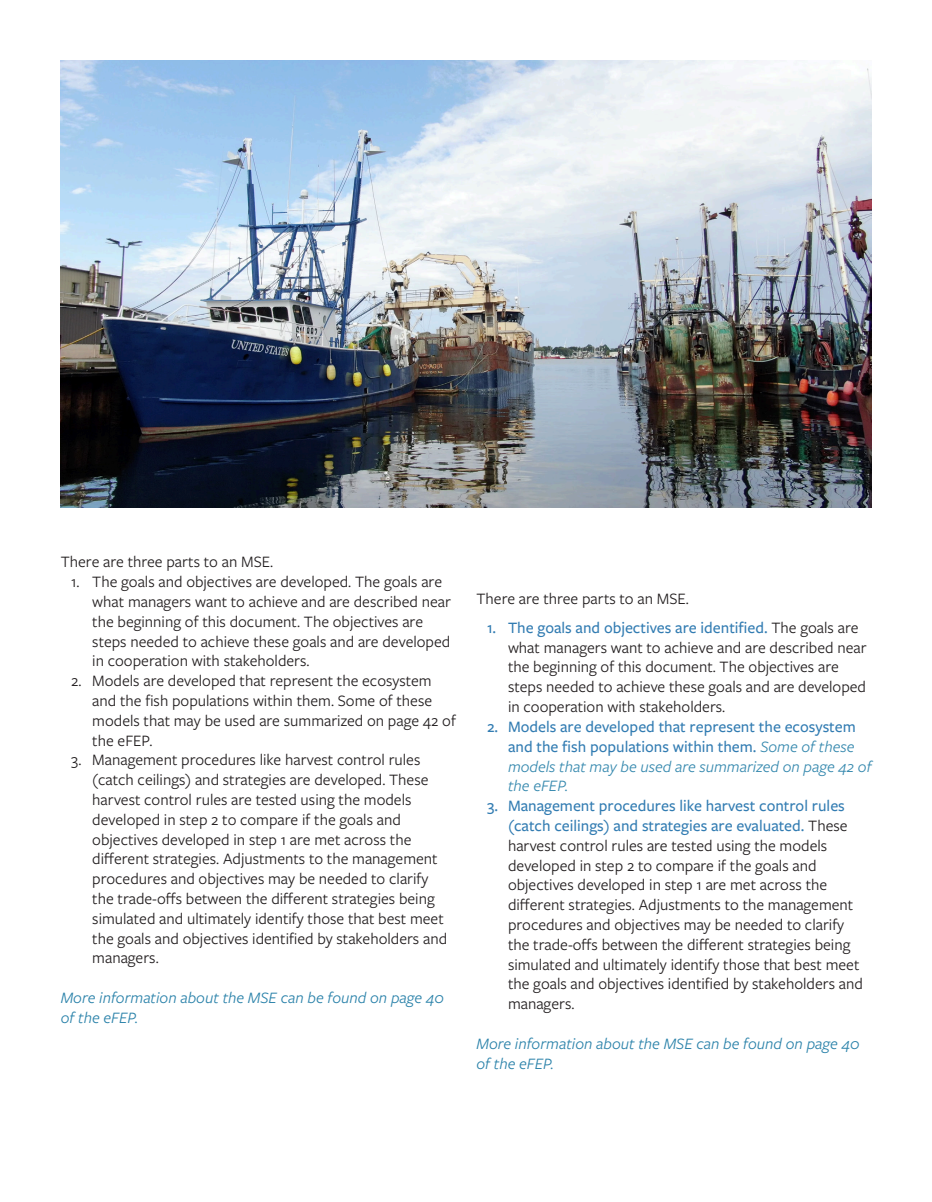
<style>
.page{position:relative;width:932px;height:1202px;background:#fff}
.page>*{position:absolute;margin:0;border:0;box-sizing:border-box;transform-origin:0 0}
.t1{font:16.5px/19.8px "Freight Sans Pro";color:#231f20}
.t2{font:500 16.5px/19.8px "Freight Sans Pro";color:#327cb2}
.t3{font:italic 16.5px/19.8px "Freight Sans Pro";color:#2c83aa}
.s1{font-weight:500;color:#327cb2}
.s2{font-weight:400;font-style:italic;color:#388aaf}
</style>
<div class="page">
<img style="left:61px;top:61px;width:810px;height:446px">
<p class="t1" style="left:61px;top:551px;width:214px">There are three parts to an MSE.</p>
<p class="t1" style="left:92px;top:571px;width:360px;text-indent:-21px">1. The goals and objectives are developed. The goals are what managers want to achieve and are described near the beginning of this document. The objectives are steps needed to achieve these goals and are developed in cooperation with stakeholders.</p>
<p class="t1" style="left:92px;top:670px;width:365px;text-indent:-21px">2. Models are developed that represent the ecosystem and the fish populations within them. Some of these models that may be used are summarized on page 42 of the eFEP.</p>
<p class="t1" style="left:92px;top:749px;width:356px;text-indent:-21px">3. Management procedures like harvest control rules (catch ceilings) and strategies are developed. These harvest control rules are tested using the models developed in step 2 to compare if the goals and objectives developed in step 1 are met across the different strategies. Adjustments to the management procedures and objectives may be needed to clarify the trade-offs between the different strategies being simulated and ultimately identify those that best meet the goals and objectives identified by stakeholders and managers.</p>
<p class="t3" style="left:61px;top:987px;width:384px">More information about the MSE can be found on page 40 of the eFEP.</p>
<p class="t1" style="left:476px;top:588px;width:214px">There are three parts to an MSE.</p>
<p class="t1" style="left:508px;top:617px;width:360px;text-indent:-21px"><span class="s1">1. The goals and objectives are identified.</span> The goals are what managers want to achieve and are described near the beginning of this document. The objectives are steps needed to achieve these goals and are developed in cooperation with stakeholders.</p>
<p class="t2" style="left:508px;top:716px;width:365px;text-indent:-21px">2. Models are developed that represent the ecosystem and the fish populations within them. <span class="s2">Some of these models that may be used are summarized on page 42 of the eFEP.</span></p>
<p class="t1" style="left:508px;top:795px;width:356px;text-indent:-21px"><span class="s1">3. Management procedures like harvest control rules (catch ceilings) and strategies are evaluated.</span> These harvest control rules are tested using the models developed in step 2 to compare if the goals and objectives developed in step 1 are met across the different strategies. Adjustments to the management procedures and objectives may be needed to clarify the trade-offs between the different strategies being simulated and ultimately identify those that best meet the goals and objectives identified by stakeholders and managers.</p>
<p class="t3" style="left:476px;top:1033px;width:384px">More information about the MSE can be found on page 40 of the eFEP.</p>
</div>
